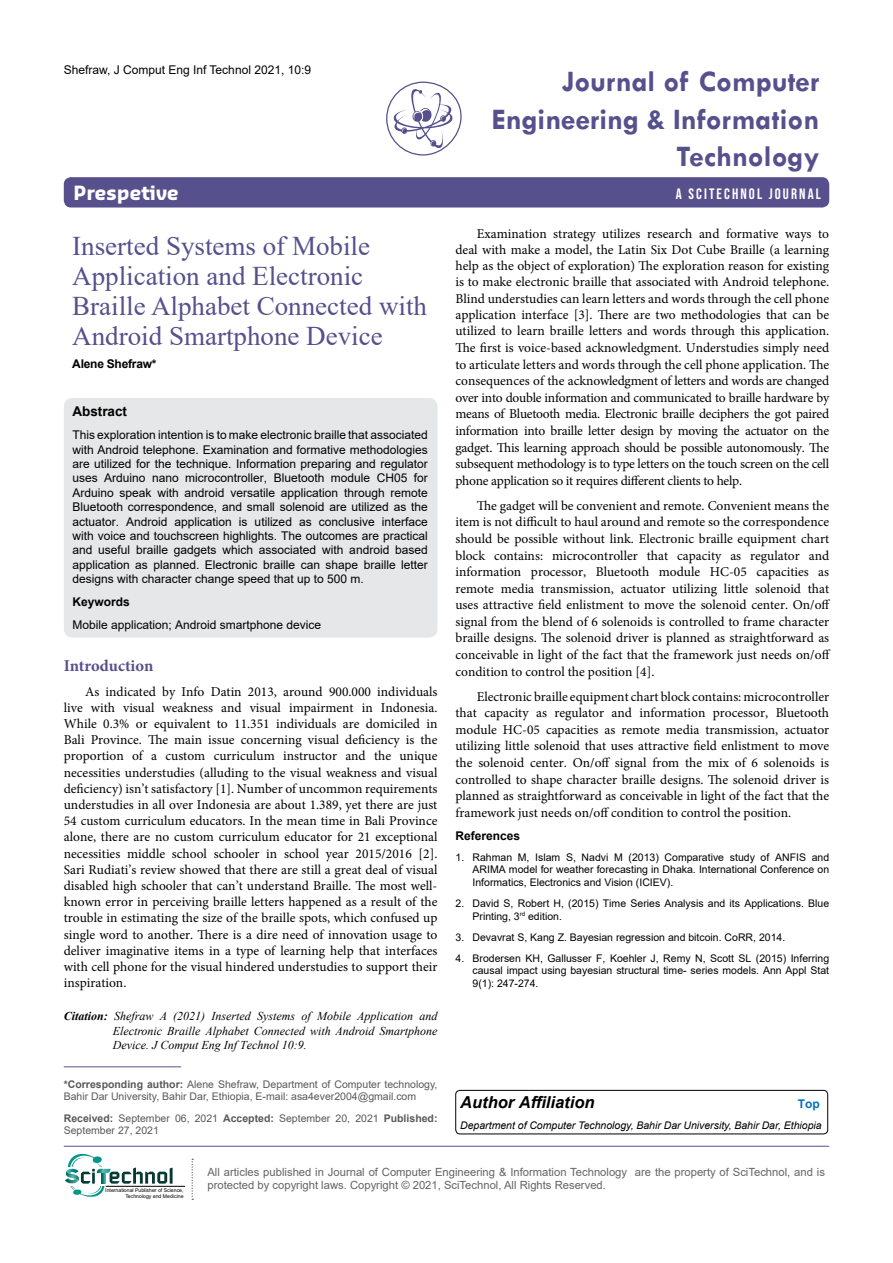
<style>
.page{position:relative;width:893px;height:1263px;background:#fff}
.page>*{position:absolute;margin:0;border:0;box-sizing:border-box;transform-origin:0 0}
.t1{font:700 30px/37.5px "Tw Cen";color:#56508c;text-align:right}
.t2{font:27px/30px "Times New Roman";color:#56508c}
.t3{font:700 19.2px "Sansa";color:#fff}
.t4{font:italic 700 16.5px "Arial";color:#000}
.t5{font:700 16.5px "Minion Pro";letter-spacing:-.005em;color:#56508c}
.t6{font:15px "Bebas Neue";letter-spacing:.14em;color:#fff}
.t7{font:13.5px/16.2px "Minion Pro";color:#000;text-align:justify}
.t8{font:700 13.5px "Arial";color:#000}
.t9{font:12px/14.4px "Arial";color:#000;text-align:justify}
.t10{font:italic 12px/14.4px "Times New Roman";color:#000;text-align:justify}
.t11{font:700 12px "Arial";color:#000}
.t12{font:700 12px "Arial";letter-spacing:-.02em;color:#000}
.t13{font:700 12px "Arial";color:#0072bc}
.t14{font:11.25px/13.5px "Arial";color:#636466}
.t15{font:10.5px/12.6px "Arial";color:#000;text-align:justify}
.t16{font:10.5px/12.6px "Arial";color:#58595b}
.t17{font:italic 10.5px "Arial";color:#000}
.t18{font:5.1px/6.1px "Arial";color:#000;text-align:right}
.s1{font-weight:700}
</style>
<div class="page">
<div style="left:64px;top:177px;width:765px;height:30px;background:#56508c;border-radius:7px"></div>
<hr style="left:64px;top:1146px;width:765px;height:1px;background:#56508c">
<svg style="left:394px;top:89px;width:59px;height:59px"></svg>
<div style="left:386px;top:82px;width:76px;height:74px;border:1px solid #56508c;border-radius:36px"></div>
<hr style="left:106px;top:1186px;width:79px;height:1px;background:#000">
<svg style="left:192px;top:1158px;width:1px;height:42px"></svg>
<svg style="left:65px;top:1154px;width:108px;height:43px"></svg>
<div style="left:64px;top:398px;width:373px;height:239px;background:#e6e7e8;border-radius:9px"></div>
<hr style="left:64px;top:1066px;width:117px;height:1px;background:#56508c">
<div style="left:455px;top:1090px;width:373px;height:44px;border:1px solid #000;border-radius:4px"></div>
<p class="t9" style="left:64px;top:62px;width:249px">Shefraw, J Comput Eng Inf Technol 2021, 10:9</p>
<h1 class="t1" style="left:491px;top:62px;width:330px">Journal of Computer<br>Engineering &amp; Information<br>Technology</h1>
<h3 class="t3" style="left:74px;top:181px;width:107px">Prespetive</h3>
<p class="t6" style="left:676px;top:185px;width:147px">A SCITECHNOL JOURNAL</p>
<h2 class="t2" style="left:72px;top:230px;width:356px">Inserted Systems of Mobile<br>Application and Electronic<br>Braille Alphabet Connected with<br>Android Smartphone Device</h2>
<p class="t12" style="left:72px;top:355px;width:86px">Alene Shefraw*</p>
<p class="t8" style="left:72px;top:402px;width:56px">Abstract</p>
<p class="t9" style="left:72px;top:428px;width:357px">This exploration intention is to make electronic braille that associated with Android telephone. Examination and formative methodologies are utilized for the technique. Information preparing and regulator uses Arduino nano microcontroller, Bluetooth module CH05 for Arduino speak with android versatile application through remote Bluetooth correspondence, and small solenoid are utilized as the actuator. Android application is utilized as conclusive interface with voice and touchscreen highlights. The outcomes are practical and useful braille gadgets which associated with android based application as planned. Electronic braille can shape braille letter designs with character change speed that up to 500 m.</p>
<p class="t11" style="left:72px;top:593px;width:59px">Keywords</p>
<p class="t9" style="left:72px;top:617px;width:250px">Mobile application; Android smartphone device</p>
<p class="t5" style="left:64px;top:654px;width:91px">Introduction</p>
<p class="t7" style="left:64px;top:683px;width:375px;text-indent:21px">As indicated by Info Datin 2013, around 900.000 individuals live with visual weakness and visual impairment in Indonesia.<br>While 0.3% or equivalent to 11.351 individuals are domiciled in Bali Province. The main issue concerning visual deficiency is the proportion of a custom curriculum instructor and the unique necessities understudies (alluding to the visual weakness and visual deficiency) isn’t satisfactory [1]. Number of uncommon requirements understudies in all over Indonesia are about 1.389, yet there are just 54 custom curriculum educators. In the mean time in Bali Province alone, there are no custom curriculum educator for 21 exceptional necessities middle school schooler in school year 2015/2016 [2].<br>Sari Rudiati’s review showed that there are still a great deal of visual disabled high schooler that can’t understand Braille. The most well&shy;known error in perceiving braille letters happened as a result of the trouble in estimating the size of the braille spots, which confused up single word to another. There is a dire need of innovation usage to deliver imaginative items in a type of learning help that interfaces with cell phone for the visual hindered understudies to support their inspiration.</p>
<p class="t10" style="left:113px;top:1009px;width:326px;text-indent:-49px"><span class="s1">Citation:</span> Shefraw A (2021) Inserted Systems of Mobile Application and Electronic Braille Alphabet Connected with Android Smartphone Device. J Comput Eng Inf Technol 10:9.</p>
<p class="t16" style="left:64px;top:1078px;width:375px"><span class="s1">*Corresponding author:</span> Alene Shefraw, Department of Computer technology,<br>Bahir Dar University, Bahir Dar, Ethiopia, E-mail: asa4ever2004@gmail.com</p>
<p class="t16" style="left:64px;top:1111px;width:375px"><span class="s1">Received:</span> September 06, 2021 <span class="s1">Accepted:</span> September 20, 2021 <span class="s1">Published:<br></span>September 27, 2021</p>
<p class="t7" style="left:455px;top:225px;width:375px;text-indent:21px">Examination strategy utilizes research and formative ways to deal with make a model, the Latin Six Dot Cube Braille (a learning help as the object of exploration) The exploration reason for existing is to make electronic braille that associated with Android telephone.<br>Blind understudies can learn letters and words through the cell phone application interface [3]. There are two methodologies that can be utilized to learn braille letters and words through this application.<br>The first is voice-based acknowledgment. Understudies simply need to articulate letters and words through the cell phone application. The consequences of the acknowledgment of letters and words are changed over into double information and communicated to braille hardware by means of Bluetooth media. Electronic braille deciphers the got paired information into braille letter design by moving the actuator on the gadget. This learning approach should be possible autonomously. The subsequent methodology is to type letters on the touch screen on the cell phone application so it requires different clients to help.</p>
<p class="t7" style="left:455px;top:497px;width:376px;line-height:16.6px;text-indent:21px">The gadget will be convenient and remote. Convenient means the item is not difficult to haul around and remote so the correspondence should be possible without link. Electronic braille equipment chart block contains: microcontroller that capacity as regulator and information processor, Bluetooth module HC-05 capacities as remote media transmission, actuator utilizing little solenoid that uses attractive field enlistment to move the solenoid center. On/off signal from the blend of 6 solenoids is controlled to frame character braille designs. The solenoid driver is planned as straightforward as conceivable in light of the fact that the framework just needs on/off condition to control the position [4].</p>
<p class="t7" style="left:455px;top:688px;width:375px;line-height:16.6px;text-indent:21px">Electronic braille equipment chart block contains: microcontroller that capacity as regulator and information processor, Bluetooth module HC-05 capacities as remote media transmission, actuator utilizing little solenoid that uses attractive field enlistment to move the solenoid center. On/off signal from the mix of 6 solenoids is controlled to shape character braille designs. The solenoid driver is planned as straightforward as conceivable in light of the fact that the framework just needs on/off condition to control the position.</p>
<p class="t11" style="left:455px;top:827px;width:66px">References</p>
<p class="t15" style="left:472px;top:850px;width:358px;text-indent:-17px">1. Rahman M, Islam S, Nadvi M (2013) Comparative study of ANFIS and ARIMA model for weather forecasting in Dhaka. International Conference on Informatics, Electronics and Vision (ICIEV).</p>
<p class="t15" style="left:472px;top:897px;width:358px;text-indent:-17px">2. David S, Robert H, (2015) Time Series Analysis and its Applications. Blue<br>Printing, 3<sup>rd</sup> edition.</p>
<p class="t15" style="left:455px;top:930px;width:331px">3. Devavrat S, Kang Z. Bayesian regression and bitcoin. CoRR, 2014.</p>
<p class="t15" style="left:472px;top:952px;width:358px;text-indent:-17px">4. Brodersen KH, Gallusser F, Koehler J, Remy N, Scott SL (2015) Inferring causal impact using bayesian structural time- series models. Ann Appl Stat 9(1): 247-274.</p>
<p class="t4" style="left:460px;top:1091px;width:136px">Author Affiliation</p>
<p class="t13" style="left:798px;top:1096px;width:23px">Top</p>
<p class="t17" style="left:460px;top:1119px;width:363px">Department of Computer Technology, Bahir Dar University, Bahir Dar, Ethiopia</p>
<p class="t18" style="left:105px;top:1187px;width:80px">International Publisher of Science,<br>Technology and Medicine</p>
<p class="t14" style="left:207px;top:1165px;width:619px">All articles published in Journal of Computer Engineering &amp; Information Technology are the property of SciTechnol, and is protected by copyright laws. Copyright © 2021, SciTechnol, All Rights Reserved.</p>
</div>
